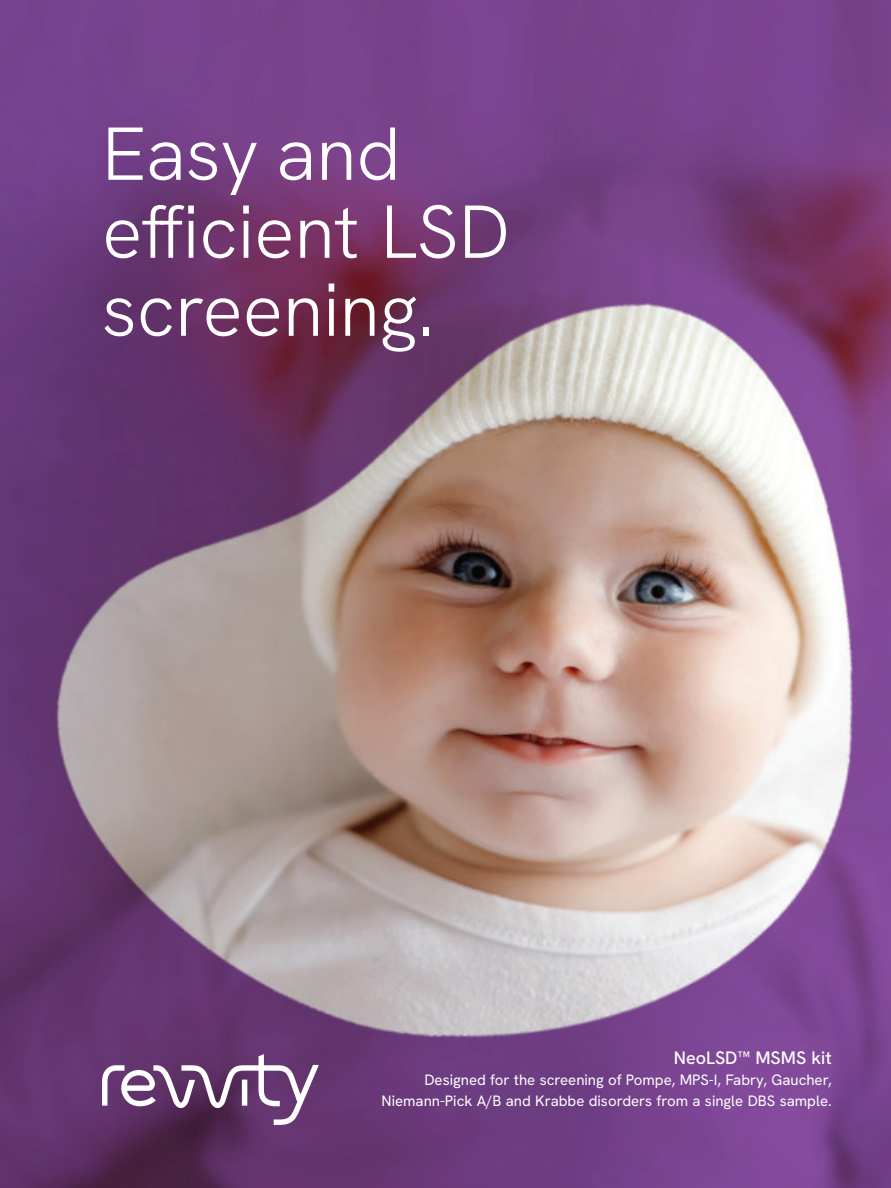
<style>
.page{position:relative;width:891px;height:1188px;background:#fff}
.page>*{position:absolute;margin:0;border:0;box-sizing:border-box;transform-origin:0 0}
.t1{font:300 75px/78px "Hanken Grotesk";letter-spacing:-.005em;color:#fff}
.t2{font:500 18px "Hanken Grotesk";color:#fff}
.t3{font:15px/21px "Hanken Grotesk";color:#fff;text-align:right}
</style>
<div class="page">
<img style="left:0;top:0;width:891px;height:1188px">
<svg style="left:102px;top:1054px;width:217px;height:71px"></svg>
<h1 class="t1" style="left:102px;top:113px;width:410px">Easy and efficient LSD screening.</h1>
<p class="t2" style="left:674px;top:1046px;width:159px">NeoLSD™ MSMS kit</p>
<p class="t3" style="left:382px;top:1069px;width:452px">Designed for the screening of Pompe, MPS-I, Fabry, Gaucher,<br>Niemann-Pick A/B and Krabbe disorders from a single DBS sample.</p>
</div>
